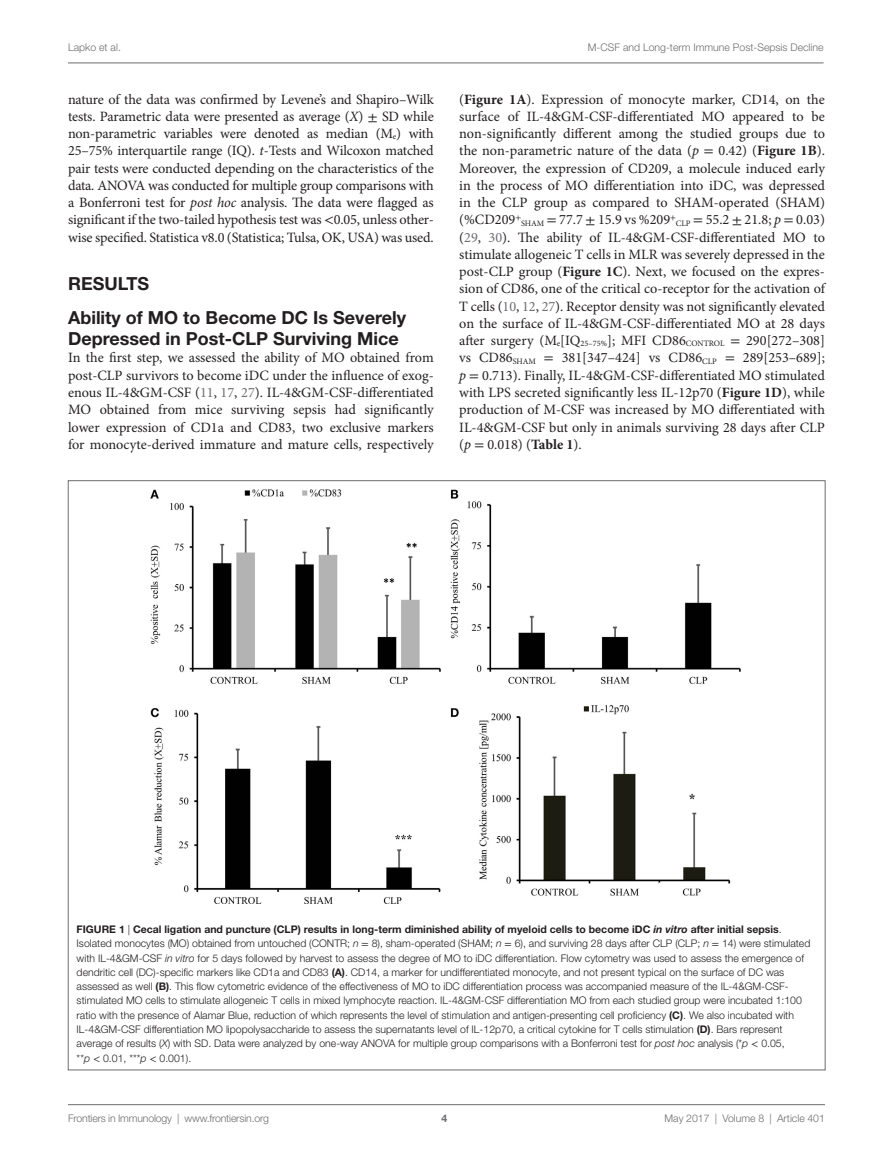
<style>
.page{position:relative;width:893px;height:1170px;background:#fff}
.page>*{position:absolute;margin:0;border:0;box-sizing:border-box;transform-origin:0 0}
.t1{font:700 18px/33.8px "Helvetica Neue LT Std";color:#231f20}
.t2{font:14.25px/17.2px "Minion Pro";letter-spacing:-.005em;color:#231f20;text-align:justify}
.t3{font:300 10.5px/14.2px "Helvetica Neue LT Std";color:#231f20}
.t4{font:300 10.5px "Helvetica Neue LT Std";color:#6c6d70}
.t5{font:700 10.5px "Helvetica Neue LT Std";color:#6c6d70}
.s1{font-style:italic}
.s2{font-family:"STIX General"}
.s3{color:#6c6d70}
.s4{font-weight:700}
.s5{font-weight:700;font-style:italic}
.s6{font-family:"STIX General";font-weight:400}
</style>
<div class="page">
<img style="left:150px;top:489px;width:591px;height:414px">
<hr style="left:68px;top:63px;width:756px;height:1px;background:#6c6d70">
<hr style="left:68px;top:1104px;width:757px;height:1px;background:#6c6d70">
<p class="t4" style="left:68px;top:41px;width:54px">Lapko et al.</p>
<p class="t4" style="left:588px;top:41px;width:237px">M-CSF and Long-term Immune Post-Sepsis Decline</p>
<p class="t2" style="left:68px;top:90px;width:367px">nature of the data was confirmed by Levene’s and Shapiro–Wilk tests. Parametric data were presented as average (<span class="s1">X</span>) <span class="s2">±</span> SD while non-parametric variables were denoted as median (M<sub>e</sub>) with 25–75% interquartile range (IQ). <span class="s1">t</span>-Tests and Wilcoxon matched pair tests were conducted depending on the characteristics of the data. ANOVA was conducted for multiple group comparisons with a Bonferroni test for <span class="s1">post hoc</span> analysis. The data were flagged as significant if the two-tailed hypothesis test was <span class="s2">&lt;</span>0.05, unless other&shy;wise specified. Statistica v8.0 (Statistica; Tulsa, OK, USA) was used.</p>
<p class="t1" style="left:68px;top:267px;width:13px">RES</p>
<p class="t1" style="left:68px;top:267px;width:339px;text-indent:36px">ULTS<br>Ability of MO to Become DC Is Severely</p>
<p class="t1" style="left:68px;top:321px;width:332px">Depressed in Post-CLP Surviving Mice</p>
<p class="t2" style="left:68px;top:349px;width:367px">In the first step, we assessed the ability of MO obtained from post-CLP survivors to become iDC under the influence of exog&shy;enous IL-4&amp;GM-CSF (<span class="s3">11</span>, <span class="s3">17</span>, <span class="s3">27</span>). IL-4&amp;GM-CSF-differentiated MO obtained from mice surviving sepsis had significantly lower expression of CD1a and CD83, two exclusive markers for monocyte-derived immature and mature cells, respectively</p>
<p class="t2" style="left:459px;top:90px;width:367px">(<span class="s4">Figure 1A</span>). Expression of monocyte marker, CD14, on the surface of IL-4&amp;GM-CSF-differentiated MO appeared to be non-significantly different among the studied groups due to the non-parametric nature of the data (<span class="s1">p</span> <span class="s2">=</span> 0.42) (<span class="s4">Figure 1B</span>).<br>Moreover, the expression of CD209, a molecule induced early in the process of MO differentiation into iDC, was depressed in the CLP group as compared to SHAM-operated (SHAM) (%CD209<sup>+</sup><sub>SHAM</sub> <span class="s2">=</span> 77.7 <span class="s2">±</span> 15.9 vs %209<sup>+</sup><sub>CLP</sub> <span class="s2">=</span> 55.2 <span class="s2">±</span> 21.8; <span class="s1">p</span> <span class="s2">=</span> 0.03) (<span class="s3">29</span>, <span class="s3">30</span>). The ability of IL-4&amp;GM-CSF-differentiated MO to stimulate allogeneic T cells in MLR was severely depressed in the post-CLP group (<span class="s4">Figure 1C</span>). Next, we focused on the expres&shy;sion of CD86, one of the critical co-receptor for the activation of T cells (<span class="s3">10</span>, <span class="s3">12</span>, <span class="s3">27</span>). Receptor density was not significantly elevated on the surface of IL-4&amp;GM-CSF-differentiated MO at 28 days after surgery (M<sub>e</sub>[IQ<sub>25–75%</sub>]; MFI CD86<sub>CONTROL</sub> <span class="s2">=</span> 290[272–308] vs CD86<sub>SHAM</sub> <span class="s2">=</span> 381[347–424] vs CD86<sub>CLP</sub> <span class="s2">=</span> 289[253–689]; <span class="s1">p</span> <span class="s2">=</span> 0.713). Finally, IL-4&amp;GM-CSF-differentiated MO stimulated with LPS secreted significantly less IL-12p70 (<span class="s4">Figure 1D</span>), while production of M-CSF was increased by MO differentiated with IL-4&amp;GM-CSF but only in animals surviving 28 days after CLP (<span class="s1">p</span> <span class="s2">=</span> 0.018) (<span class="s4">Table 1</span>).</p>
<p class="t3" style="left:77px;top:922px;width:735px"><span class="s4">Figure 1</span> | <span class="s4">Cecal ligation and puncture (CLP) results in long-term diminished ability of myeloid cells to become iDC</span> <span class="s5">in vitro</span> <span class="s4">after initial sepsis</span>.<br>Isolated monocytes (MO) obtained from untouched (CONTR; <span class="s1">n</span> <span class="s6">=</span> 8), sham-operated (SHAM; <span class="s1">n</span> <span class="s6">=</span> 6), and surviving 28 days after CLP (CLP; <span class="s1">n</span> <span class="s6">=</span> 14) were stimulated with IL-4&amp;GM-CSF <span class="s1">in vitro</span> for 5 days followed by harvest to assess the degree of MO to iDC differentiation. Flow cytometry was used to assess the emergence of dendritic cell (DC)-specific markers like CD1a and CD83 <span class="s4">(A)</span>. CD14, a marker for undifferentiated monocyte, and not present typical on the surface of DC was assessed as well <span class="s4">(B)</span>. This flow cytometric evidence of the effectiveness of MO to iDC differentiation process was accompanied measure of the IL-4&amp;GM-CSF&shy;stimulated MO cells to stimulate allogeneic T cells in mixed lymphocyte reaction. IL-4&amp;GM-CSF differentiation MO from each studied group were incubated 1:100 ratio with the presence of Alamar Blue, reduction of which represents the level of stimulation and antigen-presenting cell proficiency <span class="s4">(C)</span>. We also incubated with IL-4&amp;GM-CSF differentiation MO lipopolysaccharide to assess the supernatants level of IL-12p70, a critical cytokine for T cells stimulation <span class="s4">(D)</span>. Bars represent average of results (<span class="s1">X</span>) with SD. Data were analyzed by one-way ANOVA for multiple group comparisons with a Bonferroni test for <span class="s1">post hoc</span> analysis (*<span class="s1">p</span> <span class="s6">&lt;</span> 0.05,<br>**<span class="s1">p</span> <span class="s6">&lt;</span> 0.01, ***<span class="s1">p</span> <span class="s6">&lt;</span> 0.001).</p>
<p class="t4" style="left:68px;top:1111px;width:203px">Frontiers in Immunology | www.frontiersin.org</p>
<p class="t4" style="left:665px;top:1111px;width:162px">May 2017 | Volume 8 | Article 401</p>
<p class="t5" style="left:441px;top:1111px;width:7px">4</p>
</div>
